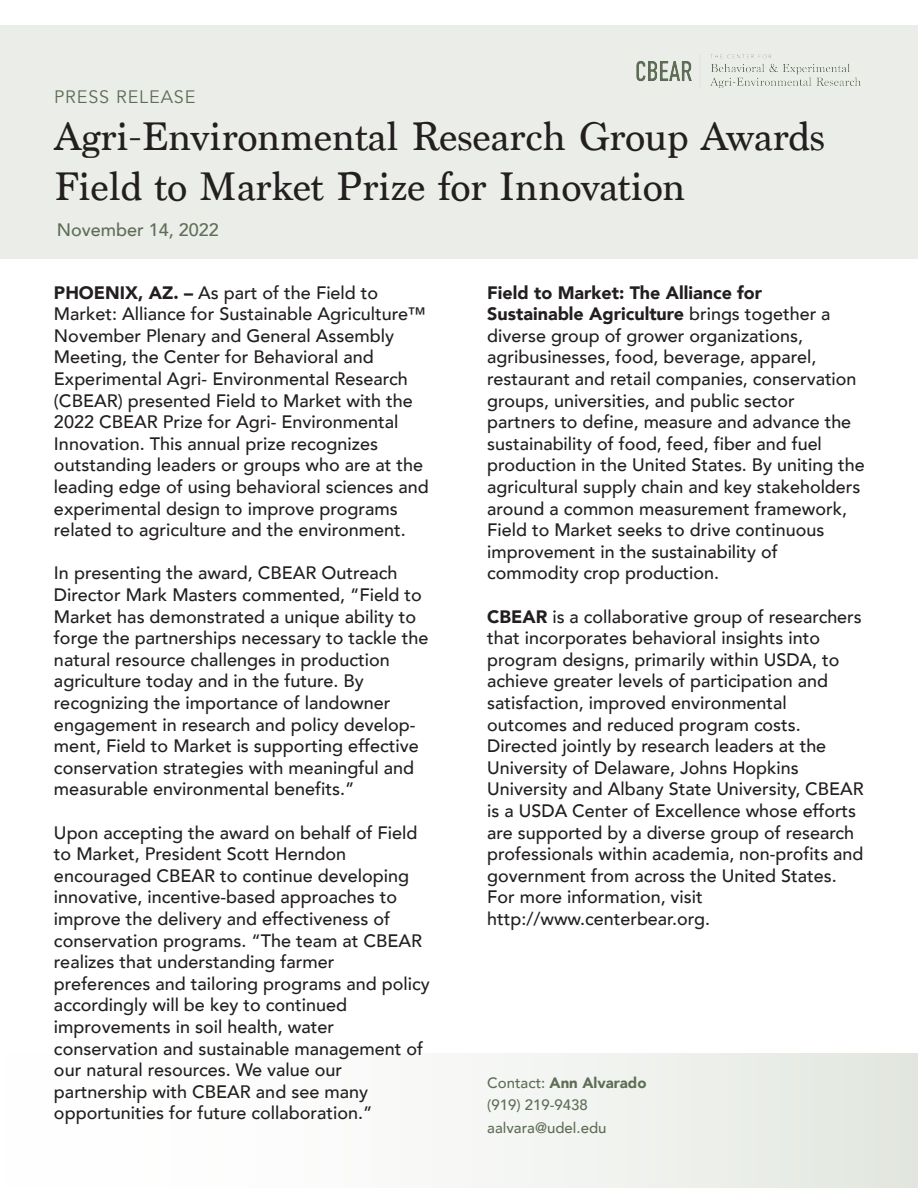
<style>
.page{position:relative;width:918px;height:1188px;background:#fff}
.page>*{position:absolute;margin:0;border:0;box-sizing:border-box;transform-origin:0 0}
.t1{font:42px/50.4px "Marion";color:#231f20}
.t2{font:500 18px/21.6px "Avenir";color:#231f20}
.t3{font:500 18px "Avenir";color:#5e6d55}
.t4{font:18px "Avenir";letter-spacing:.05em;color:#5e6d55}
.t5{font:500 15px/22.5px "Avenir";color:#5e6d55}
.s1{font-weight:900}
</style>
<div class="page">
<div style="left:0;top:1054px;width:918px;height:134px;background:linear-gradient(to right,#fff,#e5e9e3)"></div>
<div style="left:0;top:25px;width:918px;height:233px;background:#eaede8"></div>
<img style="left:636px;top:54px;width:225px;height:34px">
<p class="t4" style="left:54px;top:86px;width:143px">PRESS RELEASE</p>
<h1 class="t1" style="left:54px;top:111px;width:772px">Agri-Environmental Research Group Awards<br>Field to Market Prize for Innovation</h1>
<p class="t3" style="left:57px;top:215px;width:164px">November 14, 2022</p>
<p class="t2" style="left:54px;top:281px;width:376px"><span class="s1">PHOENIX, AZ. –</span> As part of the Field to Market: Alliance for Sustainable Agriculture™ November Plenary and General Assembly Meeting, the Center for Behavioral and Experimental Agri- Environmental Research (CBEAR) presented Field to Market with the 2022 CBEAR Prize for Agri- Environmental Innovation. This annual prize recognizes outstanding leaders or groups who are at the leading edge of using behavioral sciences and experimental design to improve programs related to agriculture and the environment.</p>
<p class="t2" style="left:54px;top:561px;width:376px">In presenting the award, CBEAR Outreach Director Mark Masters commented, “Field to Market has demonstrated a unique ability to forge the partnerships necessary to tackle the natural resource challenges in production agriculture today and in the future. By recognizing the importance of landowner engagement in research and policy develop&shy;ment, Field to Market is supporting effective conservation strategies with meaningful and measurable environmental benefits.”</p>
<p class="t2" style="left:54px;top:821px;width:377px">Upon accepting the award on behalf of Field to Market, President Scott Herndon encouraged CBEAR to continue developing innovative, incentive-based approaches to improve the delivery and effectiveness of conservation programs. “The team at CBEAR realizes that understanding farmer preferences and tailoring programs and policy accordingly will be key to continued improvements in soil health, water conservation and sustainable management of our natural resources. We value our partnership with CBEAR and see many opportunities for future collaboration.”</p>
<p class="t2" style="left:487px;top:281px;width:379px"><span class="s1">Field to Market: The Alliance for<br>Sustainable Agriculture</span> brings together a diverse group of grower organizations, agribusinesses, food, beverage, apparel, restaurant and retail companies, conservation groups, universities, and public sector partners to define, measure and advance the sustainability of food, feed, fiber and fuel production in the United States. By uniting the agricultural supply chain and key stakeholders around a common measurement framework, Field to Market seeks to drive continuous improvement in the sustainability of commodity crop production.</p>
<p class="t2" style="left:487px;top:605px;width:378px"><span class="s1">CBEAR</span> is a collaborative group of researchers that incorporates behavioral insights into program designs, primarily within USDA, to achieve greater levels of participation and satisfaction, improved environmental outcomes and reduced program costs.<br>Directed jointly by research leaders at the University of Delaware, Johns Hopkins University and Albany State University, CBEAR is a USDA Center of Excellence whose efforts are supported by a diverse group of research professionals within academia, non-profits and government from across the United States.<br>For more information, visit http://www.centerbear.org.</p>
<p class="t5" style="left:487px;top:1070px;width:161px">Contact: <span class="s1">Ann Alvarado </span>(919) 219-9438 aalvara@udel.edu</p>
</div>
